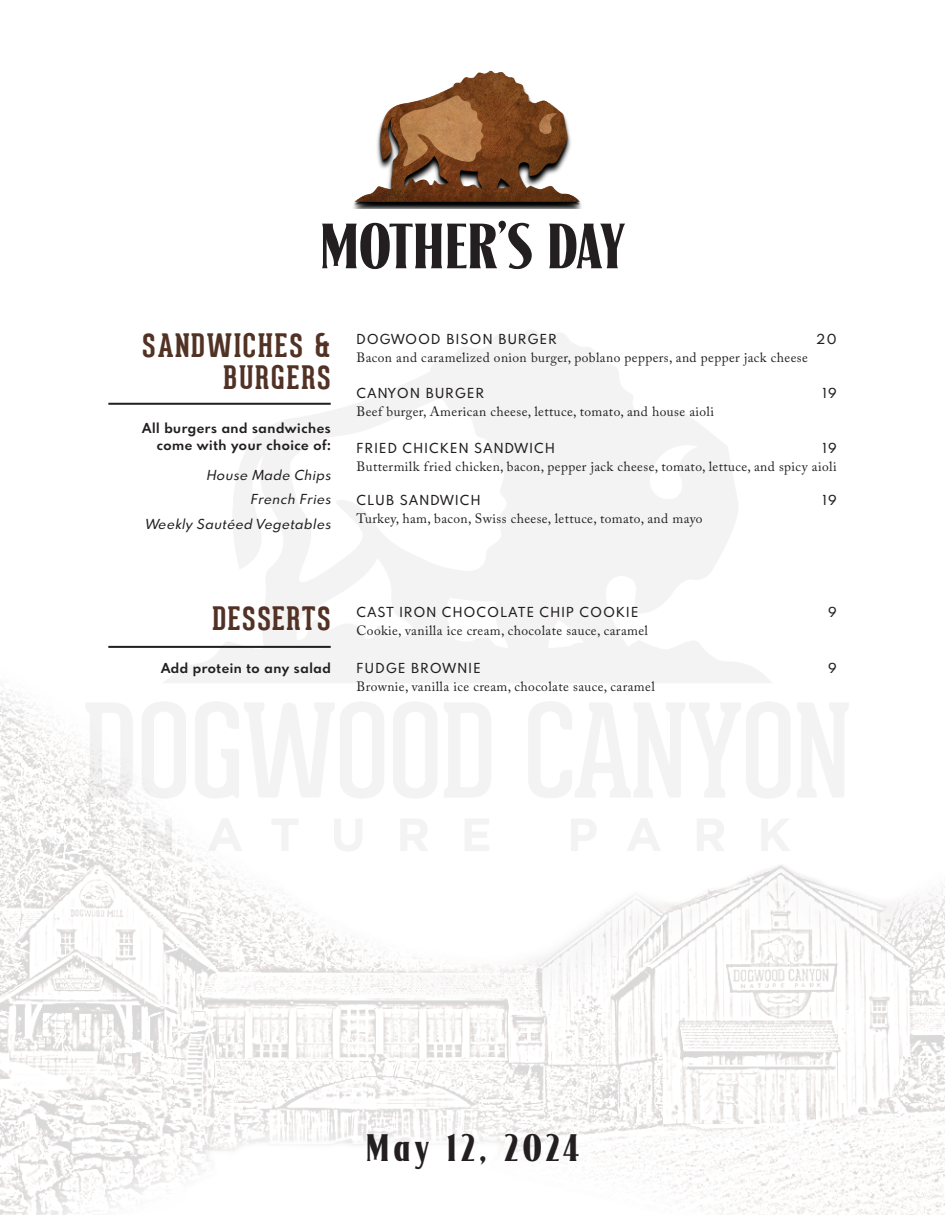
<style>
.page{position:relative;width:945px;height:1215px;background:#fff}
.page>*{position:absolute;margin:0;border:0;box-sizing:border-box;transform-origin:0 0}
.t1{font:75px "LHF Signmaker 2";letter-spacing:-.005em;color:#231f20}
.t2{font:45px "LHF Signmaker 2";letter-spacing:.1em;color:#231f20}
.t3{font:700 31.65px/32.4px "Geared Slab";letter-spacing:.06em;color:#533226;text-align:right}
.t4{font:13.5px "Adobe Caslon Pro";letter-spacing:.03em;color:#231f20}
.t5{font:500 13.5px "Spartan MB";letter-spacing:.1em;color:#231f20}
.t6{font:700 13.5px/16.2px "Spartan MB";letter-spacing:.04em;color:#231f20;text-align:right}
.t7{font:italic 500 13.5px "Spartan MB";color:#231f20}
</style>
<div class="page">
<img style="left:353px;top:70px;width:229px;height:138px">
<img style="left:0;top:529px;width:945px;height:686px">
<hr style="left:108px;top:646px;width:223px;height:2px;background:#231f20">
<hr style="left:108px;top:403px;width:223px;height:2px;background:#231f20">
<p class="t1" style="left:320px;top:207px;width:307px">MOTHER’S DAY</p>
<p class="t3" style="left:142px;top:329px;width:190px">SANDWICHES &amp;<br>BURGERS</p>
<p class="t5" style="left:357px;top:329px;width:201px">DOGWOOD BISON BURGER</p>
<p class="t5" style="left:816px;top:329px;width:22px">20</p>
<p class="t4" style="left:357px;top:349px;width:453px">Bacon and caramelized onion burger, poblano peppers, and pepper jack cheese</p>
<p class="t5" style="left:357px;top:384px;width:129px">CANYON BURGER</p>
<p class="t5" style="left:822px;top:384px;width:16px">19</p>
<p class="t4" style="left:357px;top:404px;width:359px">Beef burger, American cheese, lettuce, tomato, and house aioli</p>
<p class="t5" style="left:357px;top:439px;width:200px">FRIED CHICKEN SANDWICH</p>
<p class="t5" style="left:822px;top:439px;width:16px">19</p>
<p class="t4" style="left:357px;top:458px;width:482px">Buttermilk fried chicken, bacon, pepper jack cheese, tomato, lettuce, and spicy aioli</p>
<p class="t5" style="left:357px;top:491px;width:125px">CLUB SANDWICH</p>
<p class="t5" style="left:822px;top:491px;width:16px">19</p>
<p class="t4" style="left:357px;top:511px;width:348px">Turkey, ham, bacon, Swiss cheese, lettuce, tomato, and mayo</p>
<p class="t6" style="left:142px;top:420px;width:190px">All burgers and sandwiches come with your choice of:</p>
<p class="t7" style="left:206px;top:466px;width:129px">House Made Chips</p>
<p class="t7" style="left:250px;top:490px;width:85px">French Fries</p>
<p class="t7" style="left:145px;top:514px;width:191px">Weekly Sautéed Vegetables</p>
<p class="t3" style="left:213px;top:602px;width:120px">DESSERTS</p>
<p class="t6" style="left:161px;top:659px;width:171px">Add protein to any salad</p>
<p class="t5" style="left:357px;top:603px;width:283px">CAST IRON CHOCOLATE CHIP COOKIE</p>
<p class="t5" style="left:828px;top:603px;width:10px">9</p>
<p class="t4" style="left:357px;top:623px;width:293px">Cookie, vanilla ice cream, chocolate sauce, caramel</p>
<p class="t5" style="left:357px;top:658px;width:125px">FUDGE BROWNIE</p>
<p class="t5" style="left:828px;top:658px;width:10px">9</p>
<p class="t4" style="left:357px;top:678px;width:300px">Brownie, vanilla ice cream, chocolate sauce, caramel</p>
<p class="t2" style="left:366px;top:1124px;width:215px">May 12, 2024</p>
</div>
